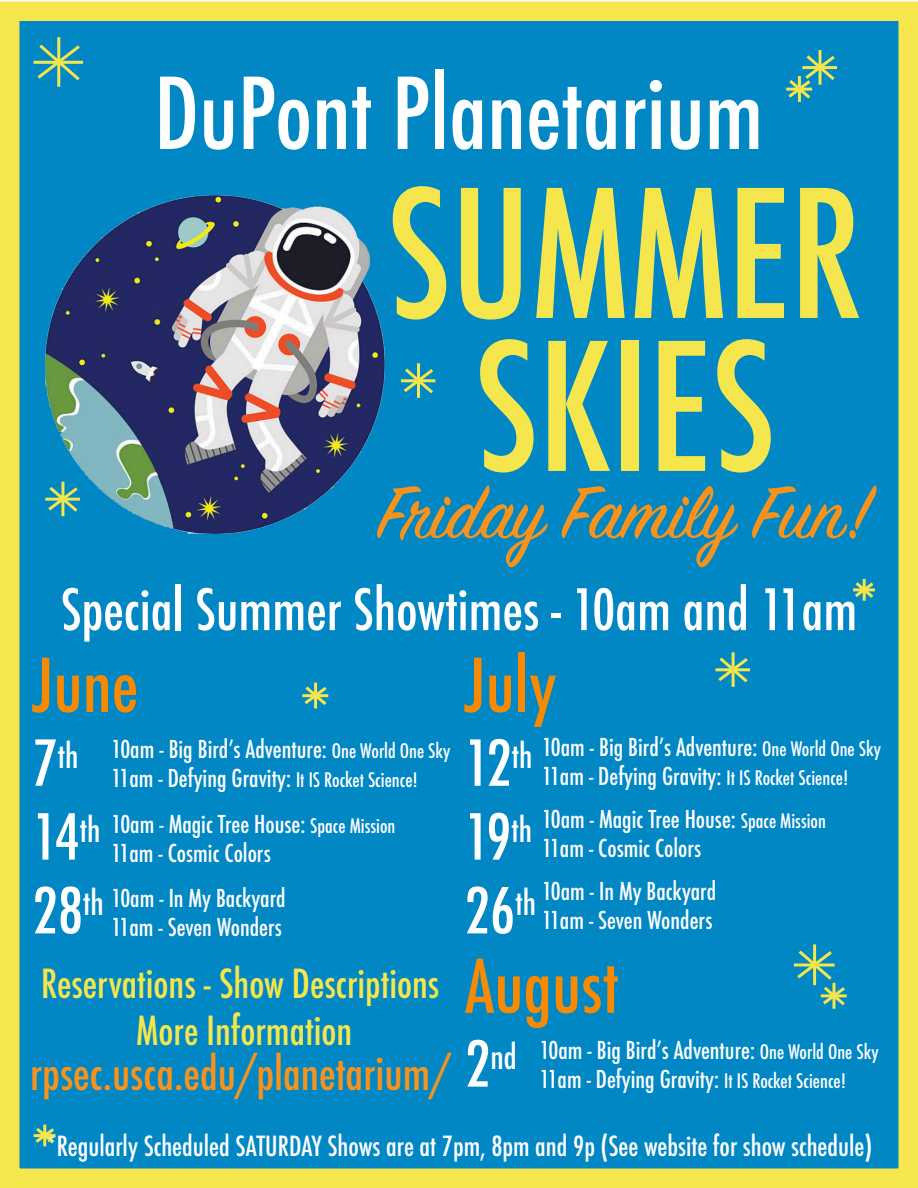
<style>
.page{position:relative;width:918px;height:1188px;background:#fff}
.page>*{position:absolute;margin:0;border:0;box-sizing:border-box;transform-origin:0 0}
.t1{font:500 condensed 172.5px "Futura";color:#f5e64d}
.t2{font:500 condensed 96px "Futura";color:#fff}
.t3{font:82.5px "Sign Painter House Script";color:#f7931d}
.t4{font:500 condensed 72px "Futura";color:#f78a00}
.t5{font:500 condensed 61.5px "Futura";letter-spacing:-.055em;color:#fff}
.t6{font:500 condensed 55.5px "Futura";color:#fff}
.t7{font:500 condensed 45px "Futura";color:#f7931d}
.t8{font:500 condensed 39px "Futura";color:#f5e64d}
.t9{font:500 condensed 33px "Futura";color:#fff}
.t10{font:500 condensed 27px "Futura";color:#fff}
.t11{font:500 condensed 24px "Futura";color:#fff}
.s1{font-size:61.5px}
.s2{font-size:19.5px}
</style>
<div class="page">
<div style="left:10px;top:11px;width:898px;height:1167px;background:#0087c4"></div>
<div style="left:0;top:2px;width:918px;height:1186px;border:20px solid #f5e64d"></div>
<img style="left:45px;top:195px;width:340px;height:339px">
<hr style="left:417px;top:363px;width:3px;height:35px;background:#f5e64d">
<svg style="left:400px;top:368px;width:36px;height:26px"></svg>
<hr style="left:401px;top:379px;width:34px;height:3px;background:#f5e64d">
<hr style="left:813px;top:944px;width:3px;height:41px;background:#f5e64d">
<hr style="left:57px;top:37px;width:3px;height:50px;background:#f5e64d">
<svg style="left:34px;top:41px;width:49px;height:43px"></svg>
<hr style="left:33px;top:61px;width:50px;height:3px;background:#f5e64d">
<hr style="left:61px;top:482px;width:3px;height:34px;background:#f5e64d">
<svg style="left:45px;top:484px;width:36px;height:31px"></svg>
<hr style="left:45px;top:498px;width:35px;height:3px;background:#f5e64d">
<hr style="left:819px;top:50px;width:3px;height:35px;background:#f5e64d">
<svg style="left:786px;top:52px;width:51px;height:50px"></svg>
<hr style="left:802px;top:66px;width:35px;height:3px;background:#f5e64d">
<hr style="left:832px;top:983px;width:3px;height:26px;background:#f5e64d">
<svg style="left:794px;top:947px;width:53px;height:61px"></svg>
<hr style="left:821px;top:994px;width:26px;height:3px;background:#f5e64d">
<hr style="left:732px;top:652px;width:3px;height:35px;background:#f5e64d">
<svg style="left:715px;top:654px;width:36px;height:32px"></svg>
<hr style="left:716px;top:668px;width:34px;height:3px;background:#f5e64d">
<svg style="left:302px;top:683px;width:27px;height:25px"></svg>
<hr style="left:302px;top:694px;width:26px;height:3px;background:#f5e64d">
<svg style="left:853px;top:579px;width:22px;height:22px"></svg>
<hr style="left:853px;top:588px;width:22px;height:3px;background:#f5e64d">
<svg style="left:33px;top:1125px;width:23px;height:22px"></svg>
<hr style="left:34px;top:1134px;width:22px;height:3px;background:#f5e64d">
<p class="t2" style="left:155px;top:52px;width:610px">DuPont Planetarium</p>
<p class="t1" style="left:387px;top:144px;width:478px">SUMMER</p>
<p class="t1" style="left:474px;top:297px;width:303px">SKIES</p>
<p class="t3" style="left:379px;top:462px;width:493px">Friday Family Fun!</p>
<p class="t6" style="left:61px;top:574px;width:798px">Special Summer Showtimes - 10am and 11am</p>
<p class="t4" style="left:32px;top:639px;width:107px">June</p>
<p class="t9" style="left:32px;top:734px;width:48px"><span class="s1">7</span>th</p>
<p class="t5" style="left:32px;top:797px;width:70px">14<sup>th</sup></p>
<p class="t5" style="left:32px;top:871px;width:73px">28<sup>th</sup></p>
<p class="t11" style="left:112px;top:734px;width:340px">10am - Big Bird’s Adventure: <span class="s2">One World One Sky</span></p>
<p class="t11" style="left:112px;top:763px;width:308px">11am - Defying Gravity: <span class="s2">It IS Rocket Science!</span></p>
<p class="t11" style="left:112px;top:809px;width:285px">10am - Magic Tree House: <span class="s2">Space Mission</span></p>
<p class="t11" style="left:112px;top:838px;width:161px">11am - Cosmic Colors</p>
<p class="t11" style="left:112px;top:883px;width:176px">10am - In My Backyard</p>
<p class="t11" style="left:112px;top:912px;width:172px">11am - Seven Wonders</p>
<p class="t8" style="left:41px;top:959px;width:400px">Reservations - Show Descriptions</p>
<p class="t8" style="left:136px;top:1006px;width:218px">More Information</p>
<p class="t7" style="left:30px;top:1044px;width:422px">rpsec.usca.edu/planetarium/</p>
<p class="t4" style="left:465px;top:639px;width:93px">July</p>
<p class="t5" style="left:465px;top:724px;width:69px">12<sup>th</sup></p>
<p class="t5" style="left:465px;top:797px;width:69px">19<sup>th</sup></p>
<p class="t5" style="left:465px;top:871px;width:73px">26<sup>th</sup></p>
<p class="t11" style="left:542px;top:732px;width:340px">10am - Big Bird’s Adventure: <span class="s2">One World One Sky</span></p>
<p class="t11" style="left:542px;top:760px;width:308px">11am - Defying Gravity: <span class="s2">It IS Rocket Science!</span></p>
<p class="t11" style="left:542px;top:804px;width:285px">10am - Magic Tree House: <span class="s2">Space Mission</span></p>
<p class="t11" style="left:542px;top:833px;width:161px">11am - Cosmic Colors</p>
<p class="t11" style="left:542px;top:876px;width:176px">10am - In My Backyard</p>
<p class="t11" style="left:542px;top:904px;width:172px">11am - Seven Wonders</p>
<p class="t4" style="left:465px;top:940px;width:155px">August</p>
<p class="t9" style="left:465px;top:1035px;width:53px"><span class="s1">2</span>nd</p>
<p class="t11" style="left:540px;top:1035px;width:340px">10am - Big Bird’s Adventure: <span class="s2">One World One Sky</span></p>
<p class="t11" style="left:540px;top:1064px;width:308px">11am - Defying Gravity: <span class="s2">It IS Rocket Science!</span></p>
<p class="t10" style="left:46px;top:1129px;width:828px">*Regularly Scheduled SATURDAY Shows are at 7pm, 8pm and 9p (See website for show schedule)</p>
</div>
